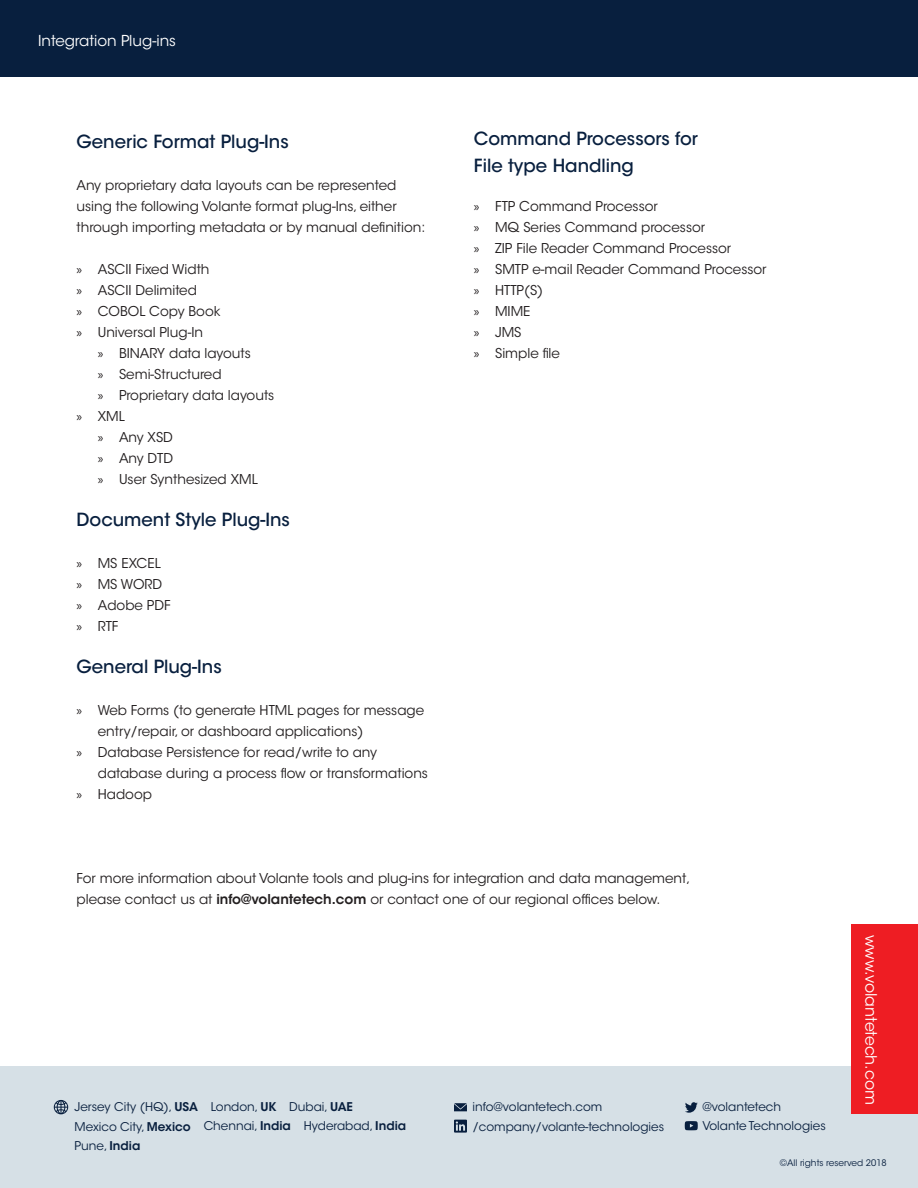
<style>
.page{position:relative;width:918px;height:1188px;background:#fff}
.page>*{position:absolute;margin:0;border:0;box-sizing:border-box;transform-origin:0 0}
.Heading_2{font:500 18px/27px "ITC Avant Garde Std";color:#081f3e}
.t1{font:15.6px "ITC Avant Garde Std";color:#fff}
.t2{font:15px "ITC Avant Garde Std";color:#fff}
.t3{font:13.5px/21px "ITC Avant Garde Std";color:#231f20}
.t4{font:12px/19px "ITC Avant Garde Std";color:#081f3e}
.t5{font:9px "ITC Avant Garde Std";color:#081f3e}
.s1{font-family:"Myriad Pro"}
.s2{font-weight:600}
</style>
<div class="page">
<div style="left:0;top:1066px;width:918px;height:122px;background:#d6e0e6"></div>
<svg style="left:685px;top:1102px;width:13px;height:11px"></svg>
<svg style="left:685px;top:1121px;width:13px;height:9px"></svg>
<svg style="left:54px;top:1100px;width:14px;height:14px"></svg>
<svg style="left:454px;top:1103px;width:13px;height:8px"></svg>
<svg style="left:454px;top:1120px;width:13px;height:13px"></svg>
<svg style="left:456px;top:1121px;width:9px;height:10px"></svg>
<div style="left:0;top:0;width:918px;height:77px;background:#081f3e"></div>
<div style="left:851px;top:924px;width:67px;height:190px;background:#ee1d23"></div>
<p class="t2" style="left:38px;top:31px;width:139px">Integration Plug-ins</p>
<p class="Heading_2" style="left:77px;top:128px;width:214px">Generic Format Plug-Ins</p>
<p class="t3" style="left:77px;top:175px;width:350px">Any proprietary data layouts can be represented using the following Volante format plug-Ins, either through importing metadata or by manual definition:</p>
<p class="t3" style="left:77px;top:259px;width:134px"><span class="s1">»</span> ASCII Fixed Width</p>
<p class="t3" style="left:77px;top:280px;width:122px"><span class="s1">»</span> ASCII Delimited</p>
<p class="t3" style="left:77px;top:301px;width:146px"><span class="s1">»</span> COBOL Copy Book</p>
<p class="t3" style="left:77px;top:322px;width:128px"><span class="s1">»</span> Universal Plug-In</p>
<p class="t3" style="left:98px;top:343px;width:155px"><span class="s1">»</span> BINARY data layouts</p>
<p class="t3" style="left:98px;top:364px;width:125px"><span class="s1">»</span> Semi-Structured</p>
<p class="t3" style="left:98px;top:385px;width:178px"><span class="s1">»</span> Proprietary data layouts</p>
<p class="t3" style="left:77px;top:406px;width:50px"><span class="s1">»</span> XML</p>
<p class="t3" style="left:98px;top:427px;width:77px"><span class="s1">»</span> Any XSD</p>
<p class="t3" style="left:98px;top:448px;width:77px"><span class="s1">»</span> Any DTD</p>
<p class="t3" style="left:98px;top:469px;width:161px"><span class="s1">»</span> User Synthesized XML</p>
<p class="Heading_2" style="left:77px;top:506px;width:215px">Document Style Plug-Ins</p>
<p class="t3" style="left:77px;top:553px;width:86px"><span class="s1">»</span> MS EXCEL</p>
<p class="t3" style="left:77px;top:574px;width:87px"><span class="s1">»</span> MS WORD</p>
<p class="t3" style="left:77px;top:595px;width:96px"><span class="s1">»</span> Adobe PDF</p>
<p class="t3" style="left:77px;top:616px;width:43px"><span class="s1">»</span> RTF</p>
<p class="Heading_2" style="left:77px;top:653px;width:147px">General Plug-Ins</p>
<p class="t3" style="left:98px;top:700px;width:328px;text-indent:-21px"><span class="s1">»</span> Web Forms (to generate HTML pages for message entry/repair, or dashboard applications)</p>
<p class="t3" style="left:98px;top:742px;width:332px;text-indent:-21px"><span class="s1">»</span> Database Persistence for read/write to any database during a process flow or transformations</p>
<p class="t3" style="left:77px;top:784px;width:77px"><span class="s1">»</span> Hadoop</p>
<p class="Heading_2" style="left:474px;top:125px;width:226px">Command Processors for<br>File type Handling</p>
<p class="t3" style="left:474px;top:196px;width:186px"><span class="s1">»</span> FTP Command Processor</p>
<p class="t3" style="left:474px;top:217px;width:233px"><span class="s1">»</span> MQ Series Command processor</p>
<p class="t3" style="left:474px;top:238px;width:259px"><span class="s1">»</span> ZIP File Reader Command Processor</p>
<p class="t3" style="left:474px;top:259px;width:294px"><span class="s1">»</span> SMTP e-mail Reader Command Processor</p>
<p class="t3" style="left:474px;top:280px;width:71px"><span class="s1">»</span> HTTP(S)</p>
<p class="t3" style="left:474px;top:301px;width:58px"><span class="s1">»</span> MIME</p>
<p class="t3" style="left:474px;top:322px;width:49px"><span class="s1">»</span> JMS</p>
<p class="t3" style="left:474px;top:343px;width:88px"><span class="s1">»</span> Simple file</p>
<p class="t3" style="left:77px;top:868px;width:615px">For more information about Volante tools and plug-ins for integration and data management, please contact us at <span class="s2">info@volantetech.com</span> or contact one of our regional offices below.</p>
<p class="t4" style="left:702px;top:1097px;width:80px">@volantetech</p>
<p class="t4" style="left:75px;top:1097px;width:125px">Jersey City (HQ), <span class="s2">USA</span></p>
<p class="t4" style="left:473px;top:1098px;width:131px">info@volantetech.com</p>
<p class="t4" style="left:75px;top:1117px;width:118px">Mexico City, <span class="s2">Mexico<br></span>Pune, <span class="s2">India</span></p>
<p class="t4" style="left:204px;top:1097px;width:89px;text-align:center">London, <span class="s2">UK<br></span>Chennai, <span class="s2">India</span></p>
<p class="t4" style="left:304px;top:1097px;width:104px;text-indent:-14px">Dubai, <span class="s2">UAE<br></span>Hyderabad, <span class="s2">India</span></p>
<p class="t4" style="left:472px;top:1117px;width:193px">/company/volante-technologies</p>
<p class="t4" style="left:702px;top:1117px;width:125px">Volante Technologies</p>
<p class="t1" style="left:881px;top:935px;width:172px;rotate:90deg">www.volantetech.com</p>
<p class="t5" style="left:780px;top:1157px;width:108px">©All rights reserved 2018</p>
</div>
